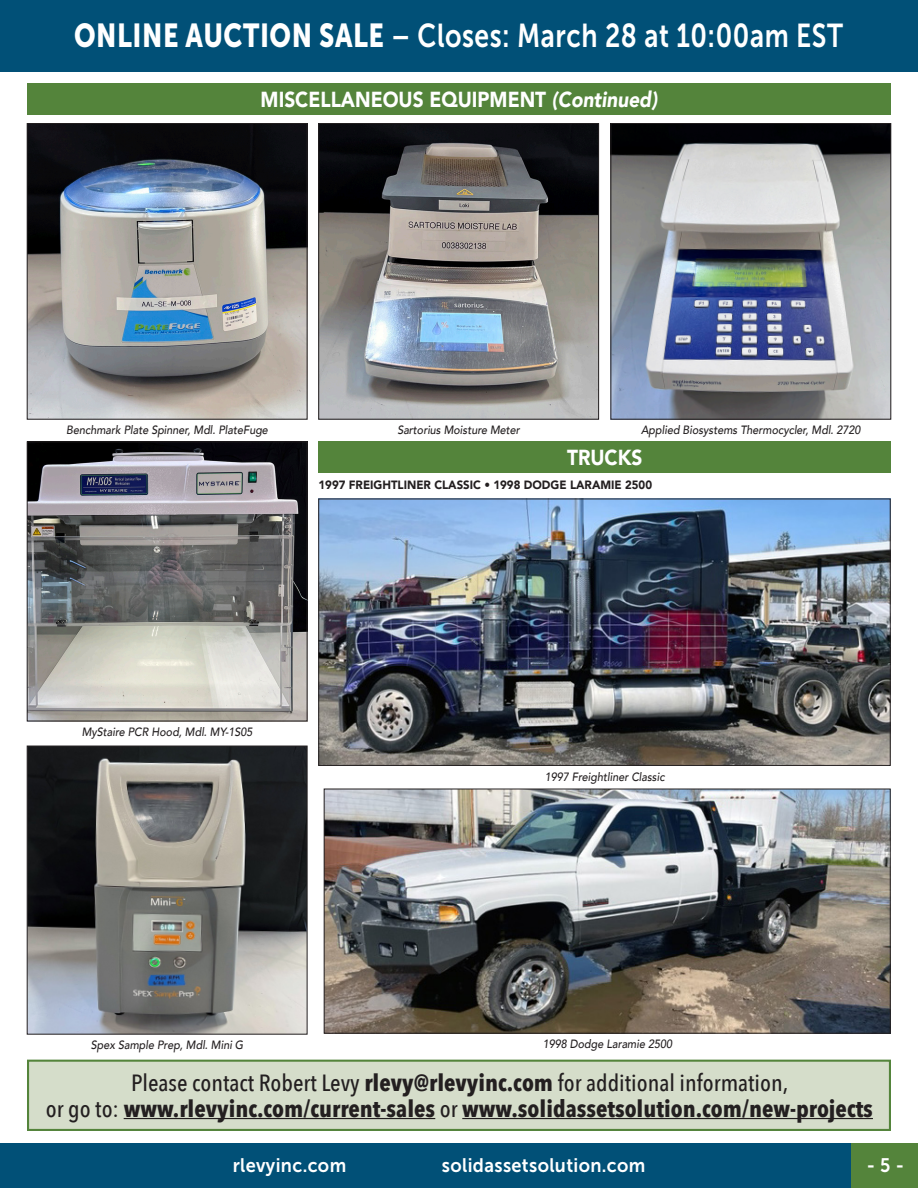
<style>
.page{position:relative;width:918px;height:1188px;background:#fff}
.page>*{position:absolute;margin:0;border:0;box-sizing:border-box;transform-origin:0 0}
.Paragraph_Style_1{font:33px "Museo Sans 700";letter-spacing:.02em;color:#fff;scale:.8 1}
.t1{font:700 23.4px "Avenir Next Condensed";color:#231f20}
.t2{font:500 23.4px "Avenir Next Condensed";color:#231f20}
.t3{font:900 21.75px "Avenir";color:#fff;scale:.88 1}
.Paragraph_Style_1-2{font:19.5px "Museo Sans 700";letter-spacing:.02em;color:#fff;scale:.93 1}
.t4{font:italic 500 12px "Avenir";color:#231f20;scale:.9 1}
.t5{font:900 12px "Avenir";color:#231f20;scale:.95 1}
.s1{font-family:"Museo Sans 900"}
.s2{font-style:italic}
.s3{font-weight:700}
.s4{font-weight:500}
</style>
<div class="page">
<div style="left:0;top:0;width:918px;height:71px;background:#015077"></div>
<div style="left:0;top:1144px;width:918px;height:44px;background:#015077"></div>
<div style="left:852px;top:1144px;width:66px;height:44px;background:#54843b"></div>
<div style="left:27px;top:83px;width:864px;height:32px;background:#54843b"></div>
<img style="left:613px;top:125px;width:276px;height:292px">
<div style="left:611px;top:123px;width:280px;height:296px;border:1px solid #231f20"></div>
<img style="left:29px;top:125px;width:276px;height:292px">
<div style="left:27px;top:123px;width:280px;height:296px;border:1px solid #231f20"></div>
<img style="left:321px;top:125px;width:276px;height:292px">
<div style="left:319px;top:123px;width:280px;height:296px;border:1px solid #231f20"></div>
<img style="left:29px;top:748px;width:276px;height:284px">
<div style="left:27px;top:746px;width:280px;height:288px;border:1px solid #231f20"></div>
<img style="left:29px;top:444px;width:276px;height:275px">
<div style="left:27px;top:442px;width:280px;height:279px;border:1px solid #231f20"></div>
<img style="left:321px;top:501px;width:567px;height:263px">
<div style="left:319px;top:499px;width:571px;height:267px;border:1px solid #231f20"></div>
<img style="left:326px;top:791px;width:562px;height:240px">
<div style="left:324px;top:789px;width:566px;height:244px;border:1px solid #231f20"></div>
<div style="left:319px;top:442px;width:572px;height:31px;background:#54843b"></div>
<div style="left:27px;top:1060px;width:864px;height:71px;background:#d5ddca;border:2px solid #54843b"></div>
<hr style="left:124px;top:1118px;width:311px;height:1px;background:#231f20">
<hr style="left:462px;top:1118px;width:411px;height:1px;background:#231f20">
<p class="Paragraph_Style_1" style="left:74px;top:17px;width:963px"><span class="s1">ONLINE AUCTION SALE</span> – Closes: March 28 at 10:00am EST</p>
<p class="t3" style="left:261px;top:81px;width:452px">MISCELLANEOUS EQUIPMENT <span class="s2">(Continued)</span></p>
<p class="t4" style="left:66px;top:423px;width:226px">Benchmark Plate Spinner, Mdl. PlateFuge</p>
<p class="t4" style="left:397px;top:423px;width:138px">Sartorius Moisture Meter</p>
<p class="t4" style="left:641px;top:423px;width:246px">Applied Biosystems Thermocycler, Mdl. 2720</p>
<p class="t3" style="left:567px;top:439px;width:87px">TRUCKS</p>
<p class="t5" style="left:319px;top:474px;width:353px">1997 FREIGHTLINER CLASSIC • 1998 DODGE LARAMIE 2500</p>
<p class="t4" style="left:82px;top:725px;width:191px">MyStaire PCR Hood, Mdl. MY-1S05</p>
<p class="t4" style="left:545px;top:769px;width:134px">1997 Freightliner Classic</p>
<p class="t4" style="left:91px;top:1038px;width:171px">Spex Sample Prep, Mdl. Mini G</p>
<p class="t4" style="left:543px;top:1037px;width:145px">1998 Dodge Laramie 2500</p>
<p class="t2" style="left:131px;top:1069px;width:659px">Please contact Robert Levy <span class="s3">rlevy@rlevyinc.com</span> for additional information,</p>
<p class="t1" style="left:46px;top:1094px;width:829px"><span class="s4">or go to:</span> www.rlevyinc.com/current-sales <span class="s4">or</span> www.solidassetsolution.com/new-projects</p>
<p class="Paragraph_Style_1-2" style="left:233px;top:1154px;width:123px">rlevyinc.com</p>
<p class="Paragraph_Style_1-2" style="left:442px;top:1154px;width:220px">solidassetsolution.com</p>
<p class="Paragraph_Style_1-2" style="left:867px;top:1154px;width:41px">- 5 -</p>
</div>
